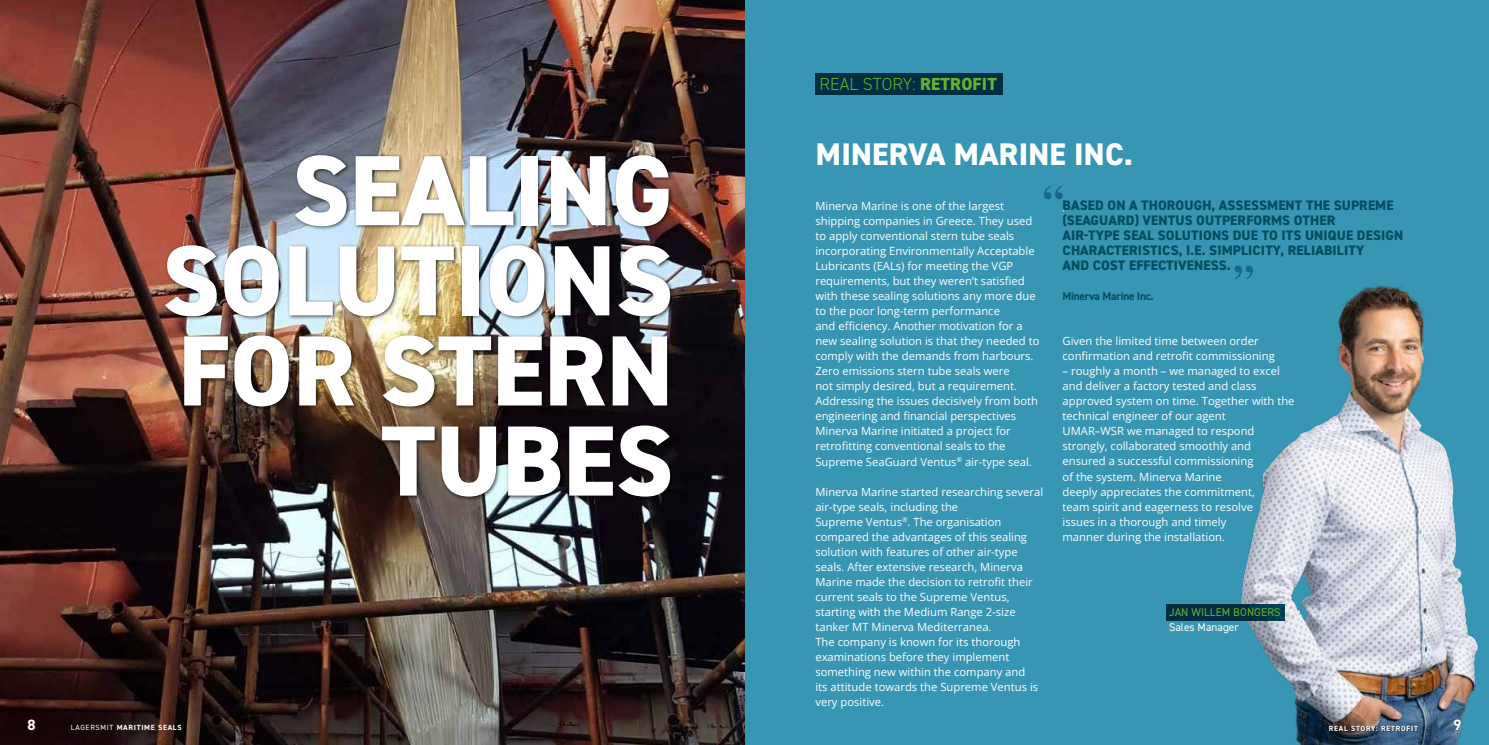
<style>
.page{position:relative;width:1489px;height:745px;background:#fff}
.page>*{position:absolute;margin:0;border:0;box-sizing:border-box;transform-origin:0 0}
.t1{font:800 100px/90px "DIN2014";color:#fff;text-align:right}
.t2{font:800 31.25px "DIN2014";letter-spacing:.01em;color:#fff}
.t3{font:300 17.5px "DIN2014";letter-spacing:.01em;color:#65b32e}
.t4{font:700 15px "DIN2014";color:#fff}
.t5{font:800 13.75px/15px "DIN2014";letter-spacing:.01em;color:#004d5e}
.t6{font:11.25px/15px "Open Sans";color:#fff}
.t7{font:700 11.25px "DIN2014";letter-spacing:-.02em;color:#004d5e}
.t8{font:11.25px "DIN2014";letter-spacing:.01em;color:#65b32e}
.t9{font:11.25px "DIN2014";color:#fff}
.t10{font:700 7.5px "DIN2014";letter-spacing:.09em;color:#fff}
.s1{font-weight:800}
.s2{font-weight:400}
</style>
<div class="page">
<div style="left:744px;top:0;width:744px;height:744px;background:#3896b5"></div>
<img style="left:1166px;top:267px;width:313px;height:477px">
<div style="left:1453px;top:719px;width:8px;height:11px;background:#000;opacity:.75"></div>
<img style="left:0;top:0;width:744px;height:744px">
<div style="left:815px;top:73px;width:188px;height:22px;background:#002d42"></div>
<div style="left:1329px;top:725px;width:89px;height:6px;background:#000;opacity:.75"></div>
<div style="left:163px;top:153px;width:512px;height:348px;background:#000;opacity:.75"></div>
<svg style="left:1166px;top:603px;width:118px;height:17px;background:#06374b"></svg>
<svg style="left:1044px;top:185px;width:18px;height:14px"></svg>
<svg style="left:1234px;top:265px;width:18px;height:14px"></svg>
<h1 class="t1" style="left:162px;top:146px;width:512px">SEALING<br>SOLUTIONS<br>FOR STERN<br>TUBES</h1>
<h3 class="t3" style="left:819px;top:73px;width:179px">REAL STORY: <span class="s1">RETROFIT</span></h3>
<h2 class="t2" style="left:816px;top:133px;width:318px">MINERVA MARINE INC.</h2>
<p class="t6" style="left:815px;top:198px;width:226px">Minerva Marine is one of the largest shipping companies in Greece. They used to apply conventional stern tube seals incorporating Environmentally Acceptable Lubricants (EALs) for meeting the VGP requirements, but they weren’t satisfied with these sealing solutions any more due to the poor long-term performance<br>and efficiency. Another motivation for a new sealing solution is that they needed to comply with the demands from harbours.<br>Zero emissions stern tube seals were<br>not simply desired, but a requirement.<br>Addressing the issues decisively from both engineering and financial perspectives Minerva Marine initiated a project for retrofitting conventional seals to the Supreme SeaGuard Ventus<sup>®</sup> air-type seal.</p>
<p class="t6" style="left:815px;top:483px;width:229px">Minerva Marine started researching several air-type seals, including the<br>Supreme Ventus<sup>®</sup>. The organisation compared the advantages of this sealing solution with features of other air-type seals. After extensive research, Minerva Marine made the decision to retrofit their current seals to the Supreme Ventus, starting with the Medium Range 2-size tanker MT Minerva Mediterranea.<br>The company is known for its thorough examinations before they implement something new within the company and<br>its attitude towards the Supreme Ventus is very positive.</p>
<p class="t5" style="left:1062px;top:198px;width:342px">BASED ON A THOROUGH, ASSESSMENT THE SUPREME (SEAGUARD) VENTUS OUTPERFORMS OTHER<br>AIR-TYPE SEAL SOLUTIONS DUE TO ITS UNIQUE DESIGN CHARACTERISTICS, I.E. SIMPLICITY, RELIABILITY<br>AND COST EFFECTIVENESS.</p>
<p class="t7" style="left:1062px;top:289px;width:92px">Minerva Marine Inc.</p>
<p class="t6" style="left:1062px;top:198px;width:4px">,</p>
<p class="t6" style="left:1062px;top:333px;width:214px">Given the limited time between order confirmation and retrofit commissioning</p>
<p class="t6" style="left:1062px;top:363px;width:233px">– roughly a month – we managed to excel and deliver a factory tested and class approved system on time. Together with the technical engineer of our agent<br>UMAR–WSR we managed to respond strongly, collaborated smoothly and ensured a successful commissioning<br>of the system. Minerva Marine<br>deeply appreciates the commitment,<br>team spirit and eagerness to resolve<br>issues in a thorough and timely<br>manner during the installation.</p>
<p class="t8" style="left:1168px;top:604px;width:113px">JAN WILLEM BONGERS</p>
<p class="t9" style="left:1168px;top:619px;width:71px">Sales Manager</p>
<h3 class="t4" style="left:27px;top:714px;width:10px">8</h3>
<p class="t10" style="left:71px;top:722px;width:112px"><span class="s2">LAGERSMIT</span> MARITIME SEALS</p>
<h3 class="t4" style="left:1453px;top:714px;width:10px">9</h3>
<p class="t10" style="left:1328px;top:722px;width:91px">REAL STORY: RETROFIT</p>
</div>
